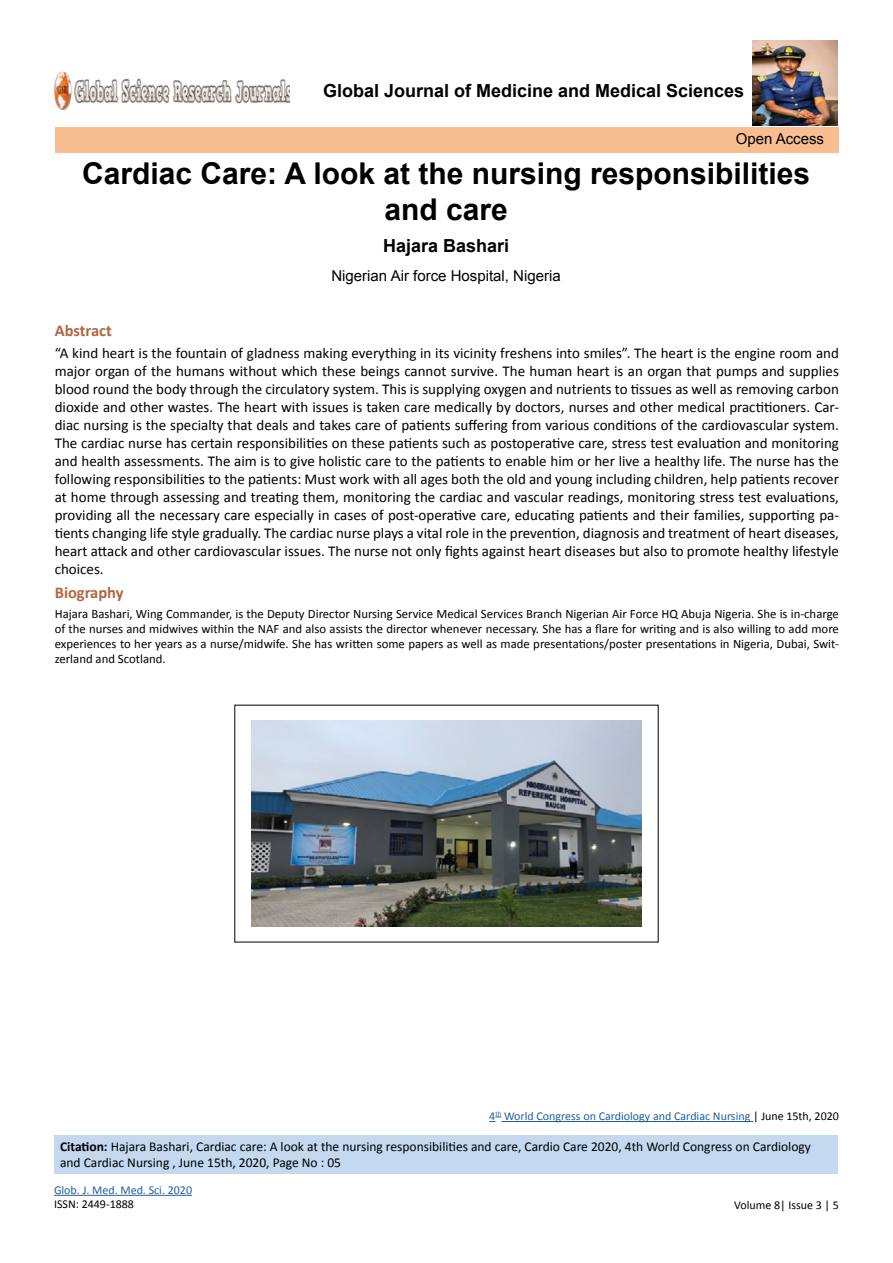
<style>
.page{position:relative;width:893px;height:1263px;background:#fff}
.page>*{position:absolute;margin:0;border:0;box-sizing:border-box;transform-origin:0 0}
.t1{font:700 30px/36px "Arial";color:#000;text-align:center}
.t2{font:700 18px "Arial";color:#000}
.t3{font:700 16.5px "Calibri";color:#b06642}
.t4{font:15px/18px "Calibri";color:#000;text-align:justify}
.t5{font:15px "Arial";color:#000}
.t6{font:13.5px/16.2px "Calibri";color:#000}
.t7{font:12.75px/15.3px "Calibri";color:#000;text-align:justify}
.t8{font:12px "Calibri";color:#215e9e}
.t9{font:12px "Calibri";color:#000}
.s1{color:#000}
.s2{font-weight:700}
</style>
<div class="page">
<div style="left:55px;top:127px;width:783px;height:26px;background:#f9be8f"></div>
<img style="left:55px;top:72px;width:235px;height:38px">
<hr style="left:54px;top:1195px;width:138px;height:1px;background:#215e9e">
<div style="left:54px;top:1135px;width:783px;height:38px;background:#c4d8f0"></div>
<svg style="left:489px;top:1117px;width:12px;height:5px"></svg>
<hr style="left:501px;top:1121px;width:252px;height:1px;background:#215e9e">
<img style="left:252px;top:721px;width:389px;height:205px">
<img style="left:752px;top:41px;width:85px;height:85px">
<p class="t2" style="left:323px;top:79px;width:423px">Global Journal of Medicine and Medical Sciences</p>
<p class="t5" style="left:736px;top:129px;width:90px">Open Access</p>
<h1 class="t1" style="left:82px;top:156px;width:730px">Cardiac Care: A look at the nursing responsibilities and care</h1>
<p class="t2" style="left:383px;top:234px;width:128px">Hajara Bashari</p>
<p class="t5" style="left:331px;top:266px;width:231px">Nigerian Air force Hospital, Nigeria</p>
<p class="t3" style="left:55px;top:320px;width:59px">Abstract</p>
<p class="t4" style="left:55px;top:344px;width:786px">“A kind heart is the fountain of gladness making everything in its vicinity freshens into smiles”. The heart is the engine room and major organ of the humans without which these beings cannot survive. The human heart is an organ that pumps and supplies blood round the body through the circulatory system. This is supplying oxygen and nutrients to tissues as well as removing carbon dioxide and other wastes. The heart with issues is taken care medically by doctors, nurses and other medical practitioners. Car&shy;diac nursing is the specialty that deals and takes care of patients suffering from various conditions of the cardiovascular system.<br>The cardiac nurse has certain responsibilities on these patients such as postoperative care, stress test evaluation and monitoring and health assessments. The aim is to give holistic care to the patients to enable him or her live a healthy life. The nurse has the following responsibilities to the patients: Must work with all ages both the old and young including children, help patients recover at home through assessing and treating them, monitoring the cardiac and vascular readings, monitoring stress test evaluations, providing all the necessary care especially in cases of post-operative care, educating patients and their families, supporting pa&shy;tients changing life style gradually. The cardiac nurse plays a vital role in the prevention, diagnosis and treatment of heart diseases, heart attack and other cardiovascular issues. The nurse not only fights against heart diseases but also to promote healthy lifestyle choices.</p>
<p class="t3" style="left:55px;top:582px;width:70px">Biography</p>
<p class="t7" style="left:55px;top:606px;width:786px">Hajara Bashari, Wing Commander, is the Deputy Director Nursing Service Medical Services Branch Nigerian Air Force HQ Abuja Nigeria. She is in-charge of the nurses and midwives within the NAF and also assists the director whenever necessary. She has a flare for writing and is also willing to add more experiences to her years as a nurse/midwife. She has written some papers as well as made presentations/poster presentations in Nigeria, Dubai, Swit&shy;zerland and Scotland.</p>
<p class="t8" style="left:489px;top:1108px;width:351px">4<sup>th</sup> World Congress on Cardiology and Cardiac Nursing <span class="s1">| June 15th, 2020</span></p>
<p class="t6" style="left:60px;top:1138px;width:752px"><span class="s2">Citation:</span> Hajara Bashari, Cardiac care: A look at the nursing responsibilities and care, Cardio Care 2020, 4th World Congress on Cardiology and Cardiac Nursing , June 15th, 2020, Page No : 05</p>
<p class="t8" style="left:54px;top:1182px;width:140px">Glob. J. Med. Med. Sci. 2020</p>
<p class="t9" style="left:54px;top:1197px;width:82px">ISSN: 2449-1888</p>
<p class="t9" style="left:734px;top:1197px;width:106px">Volume 8| Issue 3 | 5</p>
</div>
